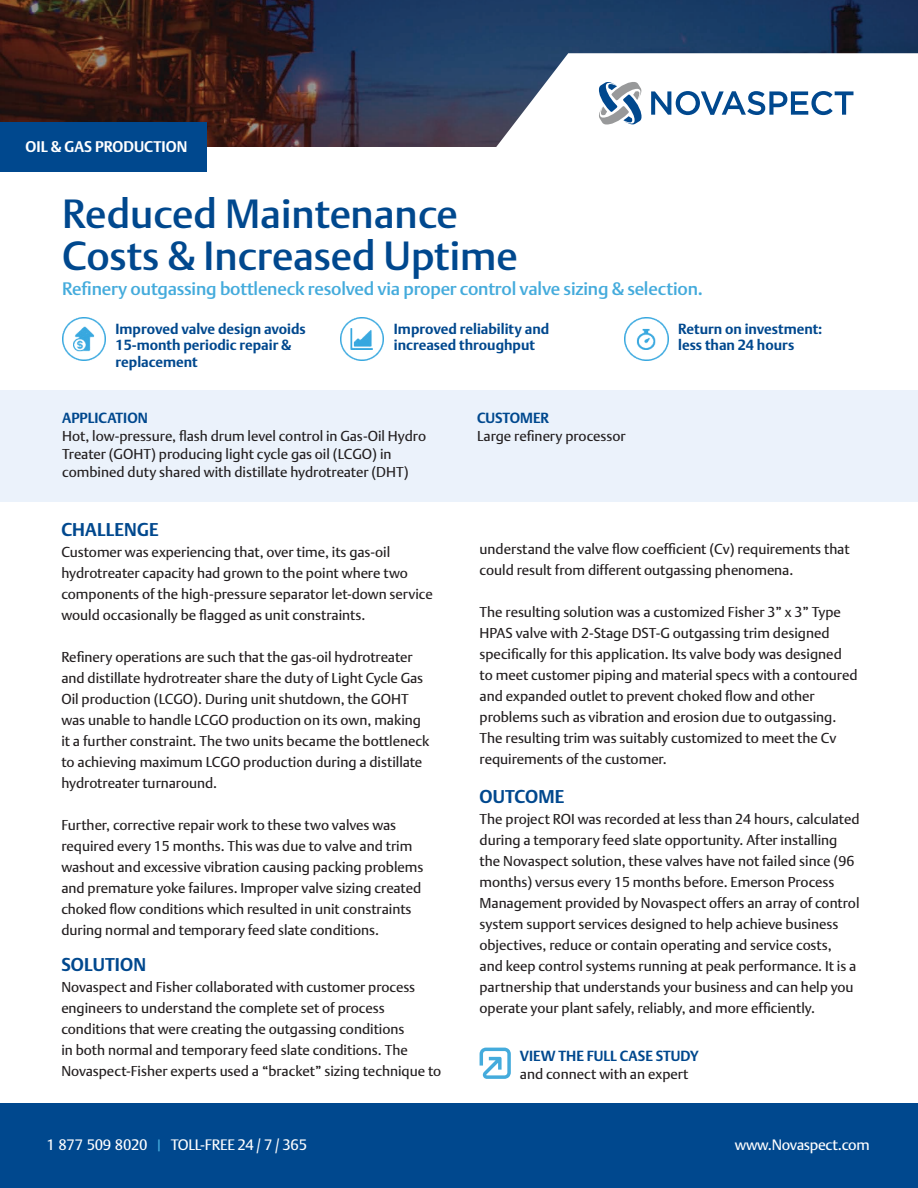
<style>
.page{position:relative;width:918px;height:1188px;background:#fff}
.page>*{position:absolute;margin:0;border:0;box-sizing:border-box;transform-origin:0 0}
.t1{font:500 40.5px/42px "DTL Argo T";color:#00488e}
.t2{font:500 18px "DTL Argo T";letter-spacing:-.01em;color:#44abdc}
.t3{font:700 18px "DTL Argo T";letter-spacing:.01em;color:#00488e}
.t4{font:15px "DTL Argo T";letter-spacing:-.02em;color:#fff}
.t5{font:700 15px "DTL Argo T";letter-spacing:.005em;color:#fff}
.t6{font:14.25px/21px "DTL Argo T";color:#231f20}
.t7{font:700 14.25px/16.5px "DTL Argo T";color:#00488e}
.s1{font-size:13.5px;color:#44abdc}
</style>
<div class="page">
<img style="left:0;top:0;width:918px;height:147px">
<div style="left:0;top:1104px;width:918px;height:84px;background:#00488e"></div>
<svg style="left:493px;top:53px;width:425px;height:94px"></svg>
<div style="left:0;top:390px;width:918px;height:111px;background:#ebf2fb"></div>
<div style="left:0;top:122px;width:206px;height:49px;background:#00488e"></div>
<svg style="left:480px;top:1048px;width:31px;height:31px"></svg>
<img style="left:62px;top:317px;width:44px;height:44px">
<img style="left:625px;top:317px;width:43px;height:44px">
<img style="left:341px;top:317px;width:43px;height:44px">
<p class="t5" style="left:26px;top:138px;width:163px">OIL &amp; GAS PRODUCTION</p>
<h1 class="t1" style="left:62px;top:192px;width:457px">Reduced Maintenance<br>Costs &amp; Increased Uptime</h1>
<p class="t2" style="left:62px;top:278px;width:642px">Refinery outgassing bottleneck resolved via proper control valve sizing &amp; selection.</p>
<p class="t7" style="left:116px;top:321px;width:192px">Improved valve design avoids<br>15-month periodic repair &amp; replacement</p>
<p class="t7" style="left:678px;top:321px;width:146px">Return on investment: less than 24 hours</p>
<p class="t7" style="left:394px;top:321px;width:157px">Improved reliability and increased throughput</p>
<p class="t7" style="left:62px;top:410px;width:87px">APPLICATION</p>
<p class="t6" style="left:62px;top:427px;width:365px;line-height:18px">Hot, low-pressure, flash drum level control in Gas-Oil Hydro<br>Treater (GOHT) producing light cycle gas oil (LCGO) in combined duty shared with distillate hydrotreater (DHT)</p>
<p class="t3" style="left:61px;top:519px;width:99px">CHALLENGE</p>
<p class="t6" style="left:61px;top:541px;width:373px">Customer was experiencing that, over time, its gas-oil hydrotreater capacity had grown to the point where two components of the high-pressure separator let-down service would occasionally be flagged as unit constraints.</p>
<p class="t6" style="left:61px;top:646px;width:370px">Refinery operations are such that the gas-oil hydrotreater and distillate hydrotreater share the duty of Light Cycle Gas Oil production (LCGO). During unit shutdown, the GOHT was unable to handle LCGO production on its own, making it a further constraint. The two units became the bottleneck to achieving maximum LCGO production during a distillate hydrotreater turnaround.</p>
<p class="t6" style="left:61px;top:814px;width:364px">Further, corrective repair work to these two valves was required every 15 months. This was due to valve and trim washout and excessive vibration causing packing problems and premature yoke failures. Improper valve sizing created choked flow conditions which resulted in unit constraints during normal and temporary feed slate conditions.</p>
<p class="t3" style="left:61px;top:954px;width:86px">SOLUTION</p>
<p class="t6" style="left:61px;top:976px;width:381px">Novaspect and Fisher collaborated with customer process engineers to understand the complete set of process conditions that were creating the outgassing conditions<br>in both normal and temporary feed slate conditions. The Novaspect-Fisher experts used a “bracket” sizing technique to</p>
<p class="t7" style="left:477px;top:410px;width:74px">CUSTOMER</p>
<p class="t6" style="left:477px;top:426px;width:150px">Large refinery processor</p>
<p class="t6" style="left:480px;top:538px;width:372px">understand the valve flow coefficient (Cv) requirements that could result from different outgassing phenomena.</p>
<p class="t6" style="left:480px;top:601px;width:380px">The resulting solution was a customized Fisher 3” x 3” Type HPAS valve with 2-Stage DST-G outgassing trim designed specifically for this application. Its valve body was designed to meet customer piping and material specs with a contoured and expanded outlet to prevent choked flow and other problems such as vibration and erosion due to outgassing.<br>The resulting trim was suitably customized to meet the Cv requirements of the customer.</p>
<p class="t3" style="left:480px;top:786px;width:86px">OUTCOME</p>
<p class="t6" style="left:480px;top:808px;width:382px">The project ROI was recorded at less than 24 hours, calculated during a temporary feed slate opportunity. After installing the Novaspect solution, these valves have not failed since (96 months) versus every 15 months before. Emerson Process Management provided by Novaspect offers an array of control system support services designed to help achieve business objectives, reduce or contain operating and service costs,<br>and keep control systems running at peak performance. It is a partnership that understands your business and can help you operate your plant safely, reliably, and more efficiently.</p>
<p class="t7" style="left:520px;top:1047px;width:180px">VIEW THE FULL CASE STUDY</p>
<p class="t6" style="left:520px;top:1063px;width:170px">and connect with an expert</p>
<p class="t4" style="left:46px;top:1136px;width:262px">1 877 509 8020 <span class="s1">|</span> TOLL-FREE 24 / 7 / 365</p>
<p class="t4" style="left:735px;top:1136px;width:136px">www.Novaspect.com</p>
</div>
